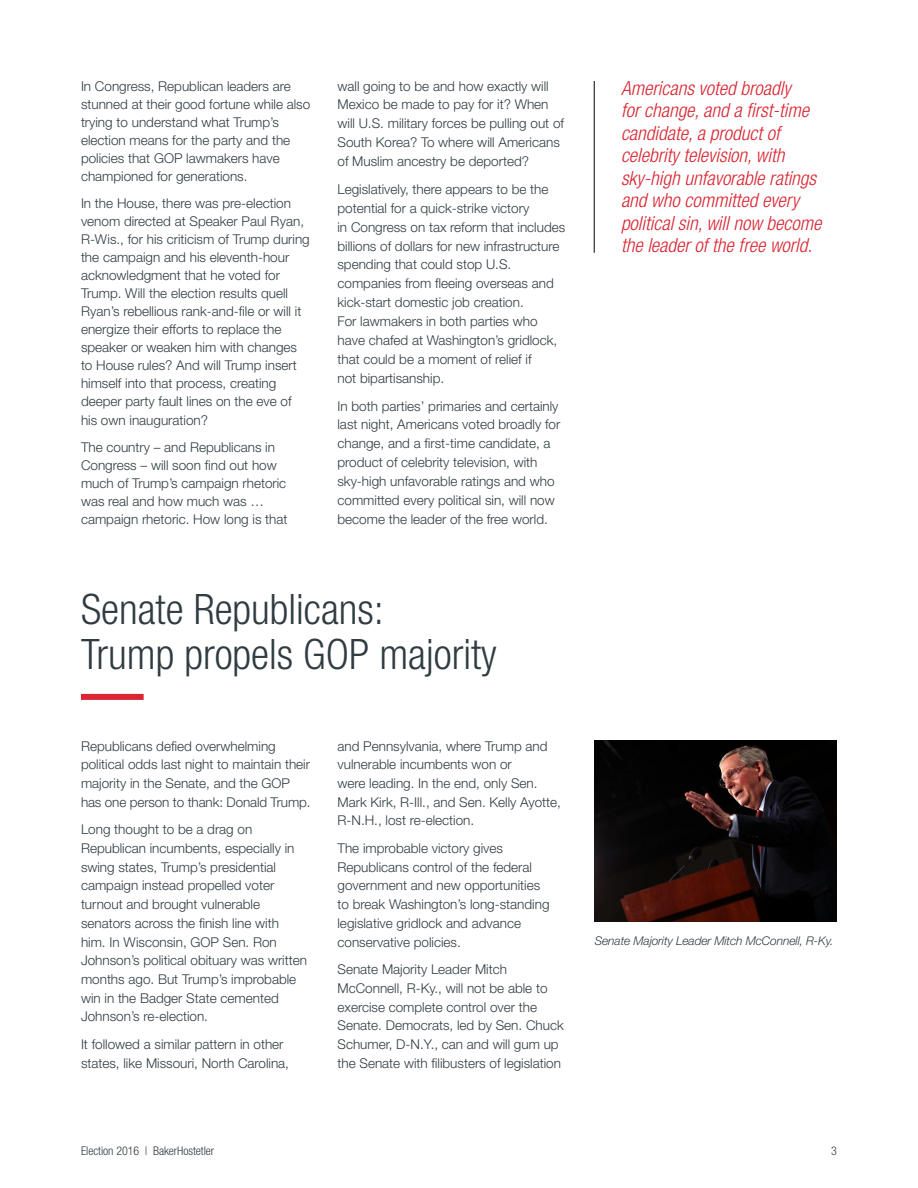
<style>
.page{position:relative;width:918px;height:1188px;background:#fff}
.page>*{position:absolute;margin:0;border:0;box-sizing:border-box;transform-origin:0 0}
.t1{font:300 condensed 42px/45px "Helvetica Neue LT Std";color:#303c42}
.t2{font:italic 300 condensed 19.5px/22.5px "Helvetica Neue LT Std";color:#d92632}
.t3{font:300 13.5px/18.8px "Helvetica Neue LT Std";color:#303c42}
.t4{font:italic 300 12px "Helvetica Neue LT Std";letter-spacing:-.01em;color:#303c42}
.t5{font:300 condensed 12px "Helvetica Neue LT Std";letter-spacing:-.005em;color:#303c42}
</style>
<div class="page">
<hr style="left:594px;top:81px;width:1px;height:172px;background:#000">
<div style="left:81px;top:694px;width:63px;height:6px;background:#d92632"></div>
<img style="left:594px;top:741px;width:243px;height:181px">
<p class="t3" style="left:81px;top:77px;width:231px;line-height:18px">In Congress, Republican leaders are stunned at their good fortune while also trying to understand what Trump’s election means for the party and the policies that GOP lawmakers have championed for generations.</p>
<p class="t3" style="left:81px;top:194px;width:230px;line-height:18px">In the House, there was pre-election venom directed at Speaker Paul Ryan, R-Wis., for his criticism of Trump during the campaign and his eleventh-hour acknowledgment that he voted for Trump. Will the election results quell Ryan’s rebellious rank-and-file or will it energize their efforts to replace the speaker or weaken him with changes to House rules? And will Trump insert himself into that process, creating deeper party fault lines on the eve of his own inauguration?</p>
<p class="t3" style="left:81px;top:438px;width:208px;line-height:18px">The country – and Republicans in<br>Congress – will soon find out how much of Trump’s campaign rhetoric was real and how much was … campaign rhetoric. How long is that</p>
<p class="t3" style="left:338px;top:76px;width:228px">wall going to be and how exactly will Mexico be made to pay for it? When will U.S. military forces be pulling out of South Korea? To where will Americans of Muslim ancestry be deported?</p>
<p class="t3" style="left:338px;top:179px;width:229px">Legislatively, there appears to be the potential for a quick-strike victory<br>in Congress on tax reform that includes billions of dollars for new infrastructure spending that could stop U.S. companies from fleeing overseas and kick-start domestic job creation.<br>For lawmakers in both parties who have chafed at Washington’s gridlock, that could be a moment of relief if<br>not bipartisanship.</p>
<p class="t3" style="left:338px;top:396px;width:224px">In both parties’ primaries and certainly last night, Americans voted broadly for change, and a first-time candidate, a product of celebrity television, with sky-high unfavorable ratings and who committed every political sin, will now become the leader of the free world.</p>
<h1 class="t1" style="left:81px;top:586px;width:417px">Senate Republicans:<br>Trump propels GOP majority</h1>
<p class="t3" style="left:81px;top:736px;width:231px">Republicans defied overwhelming political odds last night to maintain their majority in the Senate, and the GOP has one person to thank: Donald Trump.</p>
<p class="t3" style="left:81px;top:820px;width:228px">Long thought to be a drag on Republican incumbents, especially in swing states, Trump’s presidential campaign instead propelled voter turnout and brought vulnerable senators across the finish line with him. In Wisconsin, GOP Sen. Ron Johnson’s political obituary was written months ago. But Trump’s improbable win in the Badger State cemented Johnson’s re-election.</p>
<p class="t3" style="left:81px;top:1035px;width:210px">It followed a similar pattern in other states, like Missouri, North Carolina,</p>
<p class="t3" style="left:338px;top:736px;width:225px">and Pennsylvania, where Trump and vulnerable incumbents won or<br>were leading. In the end, only Sen.<br>Mark Kirk, R-Ill., and Sen. Kelly Ayotte, R-N.H., lost re-election.</p>
<p class="t3" style="left:338px;top:839px;width:214px">The improbable victory gives<br>Republicans control of the federal government and new opportunities to break Washington’s long-standing legislative gridlock and advance conservative policies.</p>
<p class="t3" style="left:338px;top:960px;width:228px">Senate Majority Leader Mitch McConnell, R-Ky., will not be able to exercise complete control over the Senate. Democrats, led by Sen. Chuck Schumer, D-N.Y., can and will gum up the Senate with filibusters of legislation</p>
<h2 class="t2" style="left:621px;top:77px;width:202px">Americans voted broadly<br>for change, and a first-time candidate, a product of celebrity television, with sky-high unfavorable ratings and who committed every political sin, will now become the leader of the free world.</h2>
<p class="t4" style="left:595px;top:934px;width:240px">Senate Majority Leader Mitch McConnell, R-Ky.</p>
<p class="t5" style="left:81px;top:1143px;width:135px">Election 2016 | BakerHostetler</p>
<p class="t5" style="left:831px;top:1143px;width:7px">3</p>
</div>
